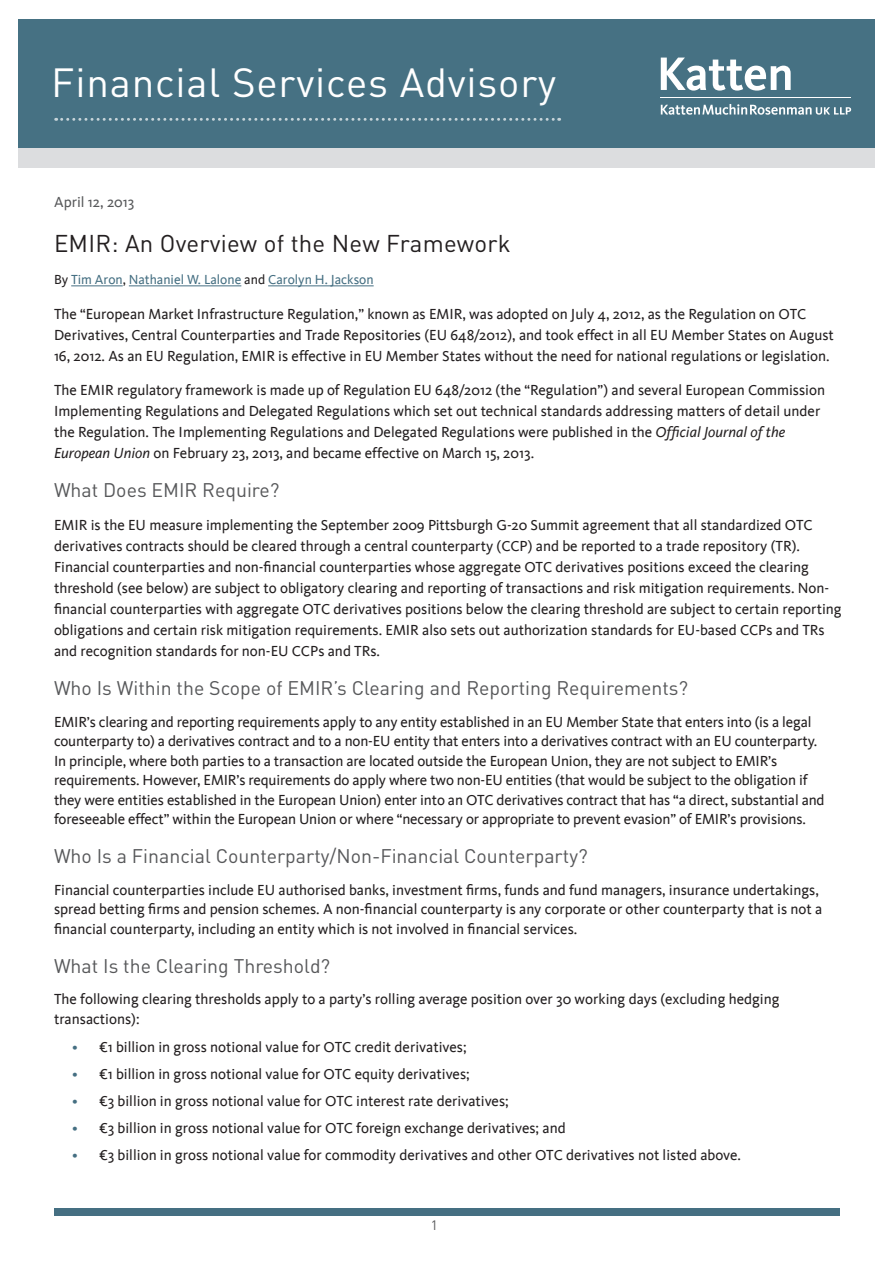
<style>
.page{position:relative;width:893px;height:1263px;background:#fff}
.page>*{position:absolute;margin:0;border:0;box-sizing:border-box;transform-origin:0 0}
.t1{font:40.2px "DINOT";letter-spacing:.02em;color:#fff}
.t2{font:24px "DINOT";letter-spacing:.01em;color:#231f20}
.SubHeads{font:19.5px "DINOT";color:#57585a}
.Bulleted_List{font:15px/21px "Kievit";color:#231f20}
.SubHeads-2{font:15px "Kievit";color:#57585a}
.t3{font:13.5px "Kievit";color:#456f82}
.t4{font:13.5px "DINOT";color:#57585a}
.s1{color:#231f20}
.s2{font-style:italic}
.s3{color:#456f82}
</style>
<div class="page">
<hr style="left:71px;top:286px;width:52px;height:1px;background:#456f82">
<hr style="left:129px;top:286px;width:112px;height:1px;background:#456f82">
<hr style="left:268px;top:286px;width:106px;height:1px;background:#456f82">
<div style="left:19px;top:20px;width:856px;height:129px;background:#467183"></div>
<div style="left:18px;top:148px;width:857px;height:20px;background:#dcdddf"></div>
<svg style="left:56px;top:118px;width:504px;height:3px"></svg>
<svg style="left:660px;top:57px;width:131px;height:34px"></svg>
<hr style="left:661px;top:97px;width:190px;height:1px;background:#fff">
<svg style="left:660px;top:104px;width:191px;height:11px"></svg>
<div style="left:54px;top:1208px;width:785px;height:7px;background:#456f82"></div>
<p class="t1" style="left:51px;top:55px;width:506px">Financial Services Advisory</p>
<p class="SubHeads-2" style="left:54px;top:193px;width:82px">April 12, 2013</p>
<p class="t2" style="left:54px;top:227px;width:458px">EMIR: An Overview of the New Framework</p>
<p class="t3" style="left:54px;top:272px;width:321px"><span class="s1">By</span> Tim Aron<span class="s1">,</span> Nathaniel W. Lalone <span class="s1">and</span> Carolyn H. Jackson</p>
<p class="Bulleted_List" style="left:54px;top:303px;width:781px">The “European Market Infrastructure Regulation,” known as EMIR, was adopted on July 4, 2012, as the Regulation on OTC<br>Derivatives, Central Counterparties and Trade Repositories (EU 648/2012), and took effect in all EU Member States on August<br>16, 2012. As an EU Regulation, EMIR is effective in EU Member States without the need for national regulations or legislation.</p>
<p class="Bulleted_List" style="left:54px;top:380px;width:772px">The EMIR regulatory framework is made up of Regulation EU 648/2012 (the “Regulation”) and several European Commission Implementing Regulations and Delegated Regulations which set out technical standards addressing matters of detail under the Regulation. The Implementing Regulations and Delegated Regulations were published in the <span class="s2">Official Journal of the European Union</span> on February 23, 2013, and became effective on March 15, 2013.</p>
<p class="SubHeads" style="left:54px;top:477px;width:227px">What Does EMIR Require?</p>
<p class="Bulleted_List" style="left:54px;top:515px;width:789px">EMIR is the EU measure implementing the September 2009 Pittsburgh G-20 Summit agreement that all standardized OTC derivatives contracts should be cleared through a central counterparty (CCP) and be reported to a trade repository (TR).<br>Financial counterparties and non-financial counterparties whose aggregate OTC derivatives positions exceed the clearing threshold (see below) are subject to obligatory clearing and reporting of transactions and risk mitigation requirements. Non&shy;financial counterparties with aggregate OTC derivatives positions below the clearing threshold are subject to certain reporting obligations and certain risk mitigation requirements. EMIR also sets out authorization standards for EU-based CCPs and TRs and recognition standards for non-EU CCPs and TRs.</p>
<p class="SubHeads" style="left:54px;top:675px;width:636px">Who Is Within the Scope of EMIR’s Clearing and Reporting Requirements?</p>
<p class="Bulleted_List" style="left:54px;top:712px;width:772px;line-height:19.5px">EMIR’s clearing and reporting requirements apply to any entity established in an EU Member State that enters into (is a legal counterparty to) a derivatives contract and to a non-EU entity that enters into a derivatives contract with an EU counterparty.<br>In principle, where both parties to a transaction are located outside the European Union, they are not subject to EMIR’s requirements. However, EMIR’s requirements do apply where two non-EU entities (that would be subject to the obligation if they were entities established in the European Union) enter into an OTC derivatives contract that has “a direct, substantial and foreseeable effect” within the European Union or where “necessary or appropriate to prevent evasion” of EMIR’s provisions.</p>
<p class="SubHeads" style="left:54px;top:843px;width:535px">Who Is a Financial Counterparty/Non-Financial Counterparty?</p>
<p class="Bulleted_List" style="left:54px;top:880px;width:770px;line-height:19.5px">Financial counterparties include EU authorised banks, investment firms, funds and fund managers, insurance undertakings, spread betting firms and pension schemes. A non-financial counterparty is any corporate or other counterparty that is not a financial counterparty, including an entity which is not involved in financial services.</p>
<p class="SubHeads" style="left:54px;top:952px;width:278px">What Is the Clearing Threshold?</p>
<p class="Bulleted_List" style="left:54px;top:990px;width:727px;line-height:19.5px">The following clearing thresholds apply to a party’s rolling average position over 30 working days (excluding hedging transactions):</p>
<p class="Bulleted_List" style="left:72px;top:1037px;width:396px"><span class="s3">•</span> €1 billion in gross notional value for OTC credit derivatives;</p>
<p class="Bulleted_List" style="left:72px;top:1064px;width:399px"><span class="s3">•</span> €1 billion in gross notional value for OTC equity derivatives;</p>
<p class="Bulleted_List" style="left:72px;top:1091px;width:438px"><span class="s3">•</span> €3 billion in gross notional value for OTC interest rate derivatives;</p>
<p class="Bulleted_List" style="left:72px;top:1118px;width:495px"><span class="s3">•</span> €3 billion in gross notional value for OTC foreign exchange derivatives; and</p>
<p class="Bulleted_List" style="left:72px;top:1145px;width:671px"><span class="s3">•</span> €3 billion in gross notional value for commodity derivatives and other OTC derivatives not listed above.</p>
<p class="t4" style="left:431px;top:1216px;width:9px">1</p>
</div>
